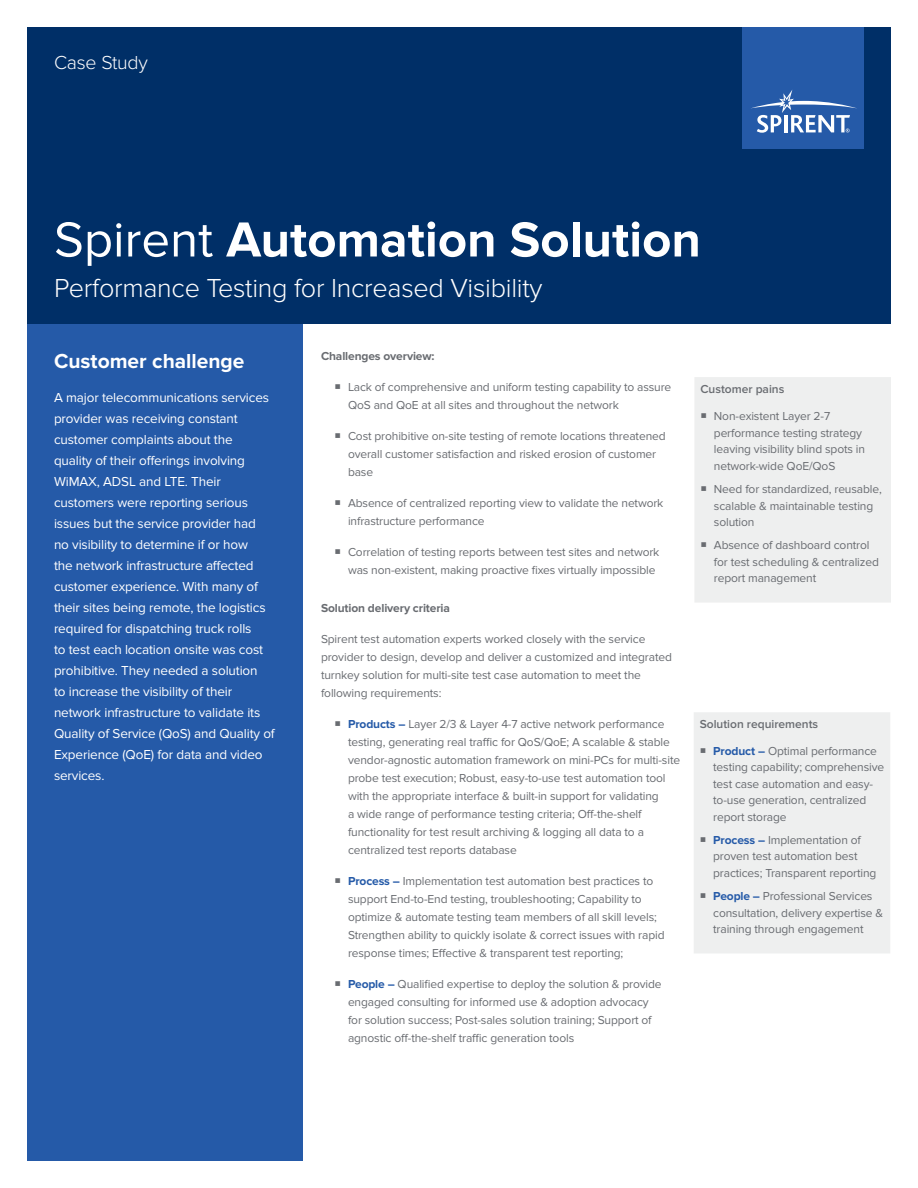
<style>
.page{position:relative;width:918px;height:1188px;background:#fff}
.page>*{position:absolute;margin:0;border:0;box-sizing:border-box;transform-origin:0 0}
.t1{font:700 51px "Proxima Nova";color:#fff}
.t2{font:300 27px "Proxima Nova";letter-spacing:-.01em;color:#fff}
.t3{font:700 21px "Proxima Nova";color:#fff}
.t4{font:300 19.5px "Proxima Nova";letter-spacing:-.01em;color:#fff}
.t5{font:13.5px/21px "Proxima Nova";letter-spacing:-.01em;color:#fff}
.t6{font:12px/18px "Proxima Nova";letter-spacing:-.01em;color:#696c71}
.t7{font:700 12px "Proxima Nova";letter-spacing:-.01em;color:#696c71}
.t8{font:600 12px "Proxima Nova";color:#696c71}
.s1{font-weight:400}
.s2{font-weight:700;color:#255aa8}
</style>
<div class="page">
<div style="left:27px;top:27px;width:864px;height:297px;background:#002f67"></div>
<div style="left:742px;top:27px;width:122px;height:121px;background:#255aa8"></div>
<svg style="left:751px;top:90px;width:106px;height:43px"></svg>
<div style="left:27px;top:324px;width:276px;height:837px;background:#255aa8"></div>
<div style="left:695px;top:377px;width:196px;height:225px;background:#eeefef"></div>
<div style="left:694px;top:712px;width:196px;height:241px;background:#eeefef"></div>
<svg style="left:701px;top:414px;width:5px;height:4px"></svg>
<svg style="left:701px;top:486px;width:5px;height:5px"></svg>
<svg style="left:701px;top:543px;width:5px;height:4px"></svg>
<svg style="left:701px;top:748px;width:4px;height:5px"></svg>
<svg style="left:701px;top:837px;width:4px;height:5px"></svg>
<svg style="left:701px;top:893px;width:4px;height:5px"></svg>
<h3 class="t4" style="left:54px;top:52px;width:95px">Case Study</h3>
<h1 class="t1" style="left:54px;top:210px;width:648px"><span class="s1">Spirent</span> Automation Solution</h1>
<h2 class="t2" style="left:54px;top:273px;width:490px">Performance Testing for Increased Visibility</h2>
<h3 class="t3" style="left:54px;top:349px;width:192px">Customer challenge</h3>
<p class="t5" style="left:54px;top:387px;width:222px">A major telecommunications services provider was receiving constant customer complaints about the<br>quality of their offerings involving WiMAX, ADSL and LTE. Their customers were reporting serious issues but the service provider had<br>no visibility to determine if or how<br>the network infrastructure affected customer experience. With many of their sites being remote, the logistics required for dispatching truck rolls<br>to test each location onsite was cost prohibitive. They needed a solution<br>to increase the visibility of their network infrastructure to validate its Quality of Service (QoS) and Quality of Experience (QoE) for data and video services.</p>
<p class="t7" style="left:321px;top:350px;width:115px">Challenges overview:</p>
<p class="t6" style="left:348px;top:379px;width:325px">Lack of comprehensive and uniform testing capability to assure<br>QoS and QoE at all sites and throughout the network</p>
<p class="t6" style="left:348px;top:428px;width:319px">Cost prohibitive on-site testing of remote locations threatened overall customer satisfaction and risked erosion of customer base</p>
<p class="t6" style="left:348px;top:495px;width:317px">Absence of centralized reporting view to validate the network infrastructure performance</p>
<p class="t6" style="left:348px;top:544px;width:313px">Correlation of testing reports between test sites and network was non-existent, making proactive fixes virtually impossible</p>
<p class="t7" style="left:321px;top:601px;width:131px">Solution delivery criteria</p>
<p class="t6" style="left:321px;top:630px;width:352px">Spirent test automation experts worked closely with the service provider to design, develop and deliver a customized and integrated turnkey solution for multi-site test case automation to meet the following requirements:</p>
<p class="t6" style="left:348px;top:715px;width:334px"><span class="s2">Products –</span> Layer 2/3 &amp; Layer 4-7 active network performance testing, generating real traffic for QoS/QoE; A scalable &amp; stable vendor-agnostic automation framework on mini-PCs for multi-site probe test execution; Robust, easy-to-use test automation tool with the appropriate interface &amp; built-in support for validating<br>a wide range of performance testing criteria; Off-the-shelf functionality for test result archiving &amp; logging all data to a centralized test reports database</p>
<p class="t6" style="left:348px;top:872px;width:318px"><span class="s2">Process –</span> Implementation test automation best practices to support End-to-End testing, troubleshooting; Capability to optimize &amp; automate testing team members of all skill levels; Strengthen ability to quickly isolate &amp; correct issues with rapid response times; Effective &amp; transparent test reporting;</p>
<p class="t6" style="left:348px;top:975px;width:315px"><span class="s2">People –</span> Qualified expertise to deploy the solution &amp; provide engaged consulting for informed use &amp; adoption advocacy for solution success; Post-sales solution training; Support of agnostic off-the-shelf traffic generation tools</p>
<p class="t8" style="left:700px;top:382px;width:86px">Customer pains</p>
<p class="t6" style="left:714px;top:408px;width:153px;line-height:16.5px">Non-existent Layer 2-7 performance testing strategy leaving visibility blind spots in network-wide QoE/QoS</p>
<p class="t6" style="left:714px;top:481px;width:169px;line-height:16.5px">Need for standardized, reusable, scalable &amp; maintainable testing solution</p>
<p class="t6" style="left:714px;top:537px;width:166px;line-height:16.5px">Absence of dashboard control for test scheduling &amp; centralized report management</p>
<p class="t8" style="left:700px;top:717px;width:120px">Solution requirements</p>
<p class="t6" style="left:713px;top:743px;width:173px;line-height:16.5px"><span class="s2">Product –</span> Optimal performance testing capability; comprehensive test case automation and easy&shy;to-use generation, centralized report storage</p>
<p class="t6" style="left:713px;top:832px;width:165px;line-height:16.5px"><span class="s2">Process –</span> Implementation of proven test automation best practices; Transparent reporting</p>
<p class="t6" style="left:713px;top:888px;width:171px;line-height:16.5px"><span class="s2">People –</span> Professional Services consultation, delivery expertise &amp; training through engagement</p>
</div>
